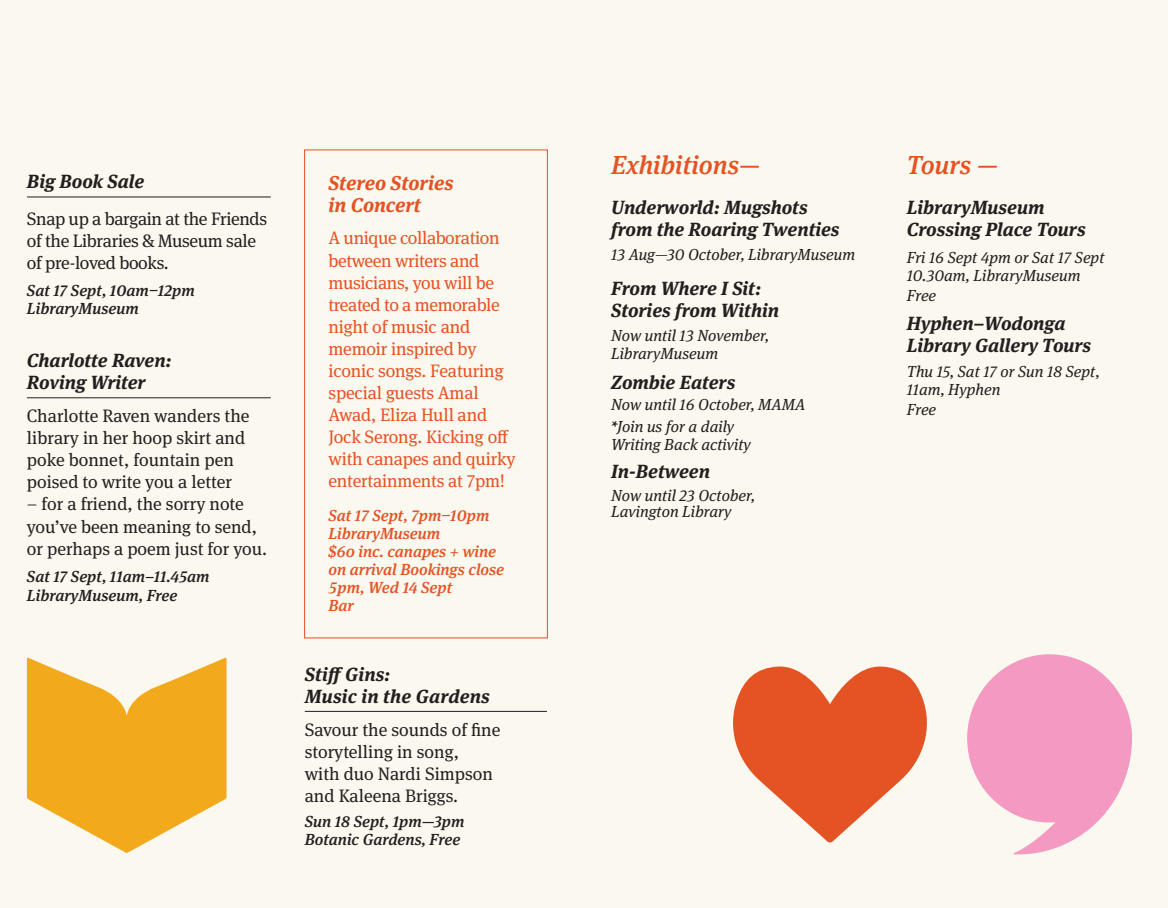
<style>
.page{position:relative;width:1168px;height:908px;background:#fff}
.page>*{position:absolute;margin:0;border:0;box-sizing:border-box;transform-origin:0 0}
.HEADING{font:italic 500 26px "Meta Serif OT";color:#e45324}
.HEADING-2{font:italic 700 20px/22px "Meta Serif OT";color:#e45324}
.HEADING-3{font:italic 700 19px/22px "Meta Serif OT";color:#231f20}
.body_justified{font:18px/22px "Meta Serif OT";color:#231f20}
.HEADING-4{font:18px/22px "Meta Serif OT";letter-spacing:-.01em;color:#e45324}
.body_justified-2{font:18px/22px "Meta Serif OT";letter-spacing:-.02em;color:#231f20}
.t1{font:italic 16px/18px "Meta Serif OT";color:#231f20}
.t2{font:italic 500 16px/18px "Meta Serif OT";color:#231f20}
.HEADING-5{font:italic 500 16px/18px "Meta Serif OT";color:#e45324}
</style>
<div class="page">
<div style="left:0;top:0;width:584px;height:907px;background:#fbf8ef"></div>
<hr style="left:27px;top:196px;width:244px;height:1px;background:#231f20">
<hr style="left:27px;top:397px;width:244px;height:1px;background:#231f20">
<hr style="left:305px;top:710px;width:242px;height:1px;background:#231f20">
<svg style="left:27px;top:657px;width:200px;height:195px"></svg>
<div style="left:304px;top:149px;width:244px;height:489px;border:1px solid #e45324"></div>
<div style="left:584px;top:0;width:584px;height:907px;background:#fbf8ef"></div>
<svg style="left:733px;top:666px;width:194px;height:176px"></svg>
<svg style="left:967px;top:654px;width:165px;height:200px"></svg>
<p class="HEADING-3" style="left:27px;top:171px;width:119px">Big Book Sale</p>
<p class="body_justified-2" style="left:27px;top:208px;width:242px">Snap up a bargain at the Friends of the Libraries &amp; Museum sale of pre-loved books.</p>
<p class="t2" style="left:27px;top:281px;width:169px">Sat 17 Sept, 10am–12pm<br>LibraryMuseum</p>
<p class="HEADING-3" style="left:27px;top:349px;width:146px">Charlotte Raven:<br>Roving Writer</p>
<p class="body_justified" style="left:27px;top:405px;width:224px">Charlotte Raven wanders the library in her hoop skirt and poke bonnet, fountain pen poised to write you a letter</p>
<p class="body_justified" style="left:27px;top:493px;width:242px">– for a friend, the sorry note you’ve been meaning to send, or perhaps a poem just for you.</p>
<p class="t2" style="left:27px;top:566px;width:184px;line-height:19.6px">Sat 17 Sept, 11am–11.45am<br>LibraryMuseum, Free</p>
<p class="HEADING-2" style="left:328px;top:172px;width:127px">Stereo Stories in Concert</p>
<p class="HEADING-4" style="left:328px;top:227px;width:189px">A unique collaboration between writers and musicians, you will be treated to a memorable night of music and memoir inspired by iconic songs. Featuring special guests Amal<br>Awad, Eliza Hull and<br>Jock Serong. Kicking off with canapes and quirky entertainments at 7pm!</p>
<p class="HEADING-5" style="left:328px;top:506px;width:177px">Sat 17 Sept, 7pm–10pm<br>LibraryMuseum<br>$60 inc. canapes + wine on arrival Bookings close<br>5pm, Wed 14 Sept<br>Bar</p>
<p class="HEADING-3" style="left:305px;top:663px;width:187px">Stiff Gins:<br>Music in the Gardens</p>
<p class="body_justified" style="left:305px;top:718px;width:197px">Savour the sounds of fine storytelling in song,<br>with duo Nardi Simpson and Kaleena Briggs.</p>
<p class="t2" style="left:305px;top:812px;width:161px">Sun 18 Sept, 1pm—3pm<br>Botanic Gardens, Free</p>
<p class="HEADING" style="left:611px;top:149px;width:151px">Exhibitions—</p>
<p class="HEADING-3" style="left:611px;top:197px;width:230px">Underworld: Mugshots from the Roaring Twenties</p>
<p class="t1" style="left:611px;top:246px;width:245px">13 Aug—30 October, LibraryMuseum</p>
<p class="HEADING-3" style="left:611px;top:278px;width:169px">From Where I Sit:<br>Stories from Within</p>
<p class="t1" style="left:611px;top:327px;width:159px">Now until 13 November,<br>LibraryMuseum</p>
<p class="HEADING-3" style="left:611px;top:371px;width:126px">Zombie Eaters</p>
<p class="t1" style="left:611px;top:396px;width:196px">Now until 16 October, MAMA</p>
<p class="t1" style="left:611px;top:417px;width:141px">*Join us for a daily<br>Writing Back activity</p>
<p class="HEADING-3" style="left:611px;top:461px;width:100px">In-Between</p>
<p class="t1" style="left:611px;top:487px;width:145px;line-height:16px">Now until 23 October,<br>Lavington Library</p>
<p class="HEADING" style="left:907px;top:149px;width:93px">Tours —</p>
<p class="HEADING-3" style="left:907px;top:197px;width:180px">LibraryMuseum<br>Crossing Place Tours</p>
<p class="t1" style="left:907px;top:248px;width:199px">Fri 16 Sept 4pm or Sat 17 Sept<br>10.30am, LibraryMuseum</p>
<p class="t1" style="left:907px;top:286px;width:31px">Free</p>
<p class="HEADING-3" style="left:907px;top:312px;width:186px">Hyphen–Wodonga<br>Library Gallery Tours</p>
<p class="t1" style="left:907px;top:363px;width:194px">Thu 15, Sat 17 or Sun 18 Sept,<br>11am, Hyphen</p>
<p class="t1" style="left:907px;top:400px;width:31px">Free</p>
</div>
